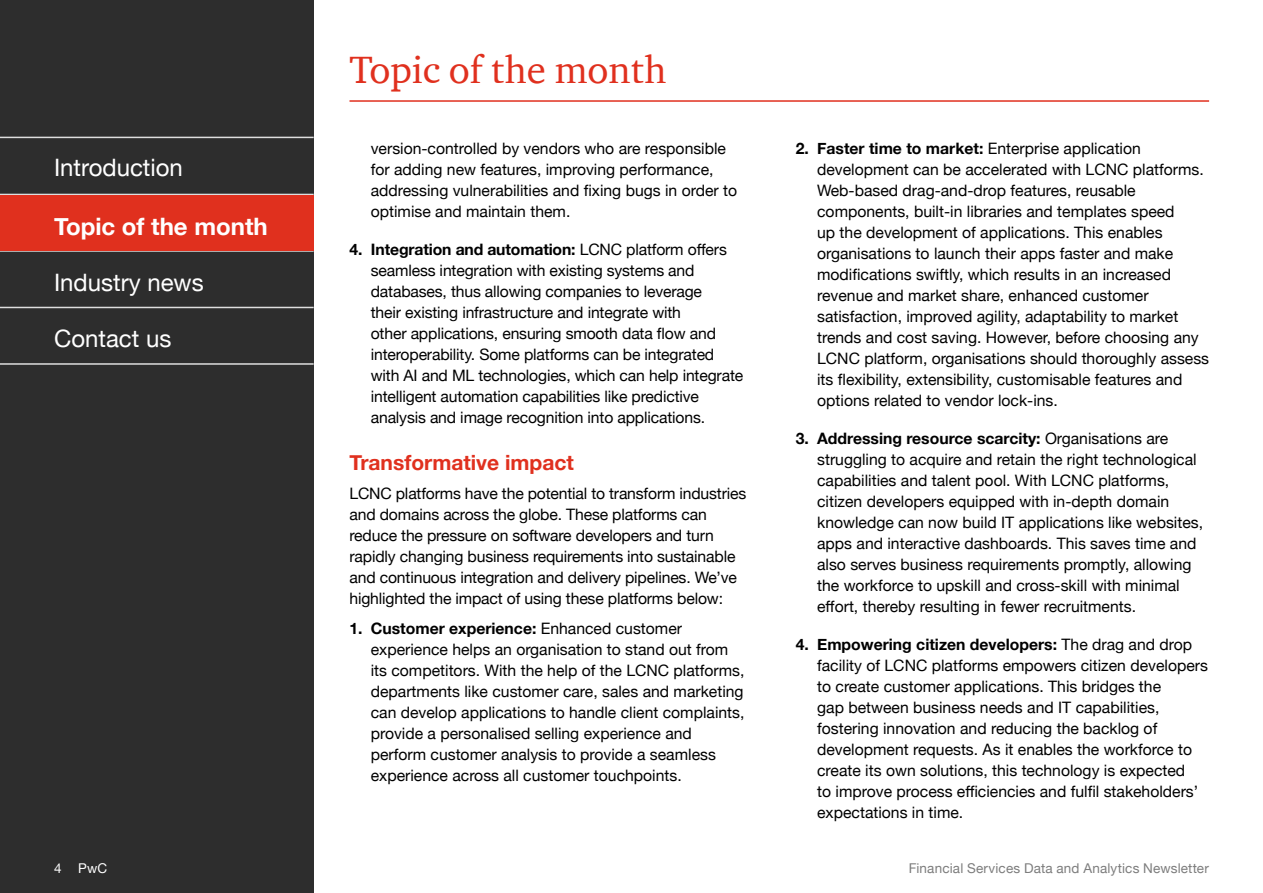
<style>
.page{position:relative;width:1263px;height:893px;background:#fff}
.page>*{position:absolute;margin:0;border:0;box-sizing:border-box;transform-origin:0 0}
.t1{font:39px "ITC Charter Com";color:#e0301e}
.t2{font:24px "Helvetica Neue";color:#fff}
.t3{font:700 21px "Helvetica Neue";color:#e0301e}
.t4{font:15.75px/21px "Helvetica Neue";color:#000}
.t5{font:13.5px "Helvetica Neue";letter-spacing:.01em;color:#7d7d7d}
.t6{font:13.5px "Helvetica Neue";color:#fff}
.s1{font-weight:700}
</style>
<div class="page">
<div style="left:0;top:0;width:314px;height:893px;background:#2d2d2d"></div>
<hr style="left:0;top:137px;width:314px;height:1px;background:#dedede">
<hr style="left:0;top:194px;width:314px;height:1px;background:#dedede">
<hr style="left:0;top:250px;width:314px;height:2px;background:#dedede">
<hr style="left:0;top:307px;width:314px;height:1px;background:#dedede">
<hr style="left:0;top:363px;width:314px;height:2px;background:#dedede">
<div style="left:0;top:195px;width:314px;height:56px;background:#e0301e"></div>
<hr style="left:349px;top:100px;width:860px;height:2px;background:#e0301e">
<h2 class="t2" style="left:54px;top:150px;width:130px">Introduction</h2>
<h2 class="t2" style="left:54px;top:208px;width:202px">Topic of the month</h2>
<h2 class="t2" style="left:54px;top:265px;width:151px">Industry news</h2>
<h2 class="t2" style="left:54px;top:321px;width:119px">Contact us</h2>
<h1 class="t1" style="left:349px;top:46px;width:318px">Topic of the month</h1>
<p class="t4" style="left:371px;top:139px;width:368px">version-controlled by vendors who are responsible for adding new features, improving performance, addressing vulnerabilities and fixing bugs in order to optimise and maintain them.</p>
<p class="t4" style="left:371px;top:240px;width:374px;text-indent:-21px"><span class="s1">4. Integration and automation:</span> LCNC platform offers seamless integration with existing systems and databases, thus allowing companies to leverage<br>their existing infrastructure and integrate with<br>other applications, ensuring smooth data flow and interoperability. Some platforms can be integrated with AI and ML technologies, which can help integrate intelligent automation capabilities like predictive analysis and image recognition into applications.</p>
<h3 class="t3" style="left:349px;top:446px;width:226px">Transformative impact</h3>
<p class="t4" style="left:349px;top:484px;width:398px">LCNC platforms have the potential to transform industries and domains across the globe. These platforms can reduce the pressure on software developers and turn rapidly changing business requirements into sustainable and continuous integration and delivery pipelines. We’ve highlighted the impact of using these platforms below:</p>
<p class="t4" style="left:371px;top:618px;width:375px;text-indent:-21px"><span class="s1">1. Customer experience:</span> Enhanced customer experience helps an organisation to stand out from its competitors. With the help of the LCNC platforms, departments like customer care, sales and marketing can develop applications to handle client complaints, provide a personalised selling experience and perform customer analysis to provide a seamless experience across all customer touchpoints.</p>
<p class="t4" style="left:817px;top:139px;width:393px;text-indent:-21px"><span class="s1">2. Faster time to market:</span> Enterprise application development can be accelerated with LCNC platforms.<br>Web-based drag-and-drop features, reusable components, built-in libraries and templates speed<br>up the development of applications. This enables organisations to launch their apps faster and make modifications swiftly, which results in an increased revenue and market share, enhanced customer satisfaction, improved agility, adaptability to market trends and cost saving. However, before choosing any LCNC platform, organisations should thoroughly assess its flexibility, extensibility, customisable features and options related to vendor lock-ins.</p>
<p class="t4" style="left:817px;top:429px;width:387px;text-indent:-21px"><span class="s1">3. Addressing resource scarcity:</span> Organisations are struggling to acquire and retain the right technological capabilities and talent pool. With LCNC platforms, citizen developers equipped with in-depth domain knowledge can now build IT applications like websites, apps and interactive dashboards. This saves time and also serves business requirements promptly, allowing the workforce to upskill and cross-skill with minimal effort, thereby resulting in fewer recruitments.</p>
<p class="t4" style="left:817px;top:635px;width:392px;text-indent:-21px"><span class="s1">4. Empowering citizen developers:</span> The drag and drop facility of LCNC platforms empowers citizen developers to create customer applications. This bridges the<br>gap between business needs and IT capabilities, fostering innovation and reducing the backlog of development requests. As it enables the workforce to create its own solutions, this technology is expected<br>to improve process efficiencies and fulfil stakeholders’ expectations in time.</p>
<p class="t6" style="left:54px;top:858px;width:55px">4 PwC</p>
<p class="t5" style="left:909px;top:858px;width:302px">Financial Services Data and Analytics Newsletter</p>
</div>
